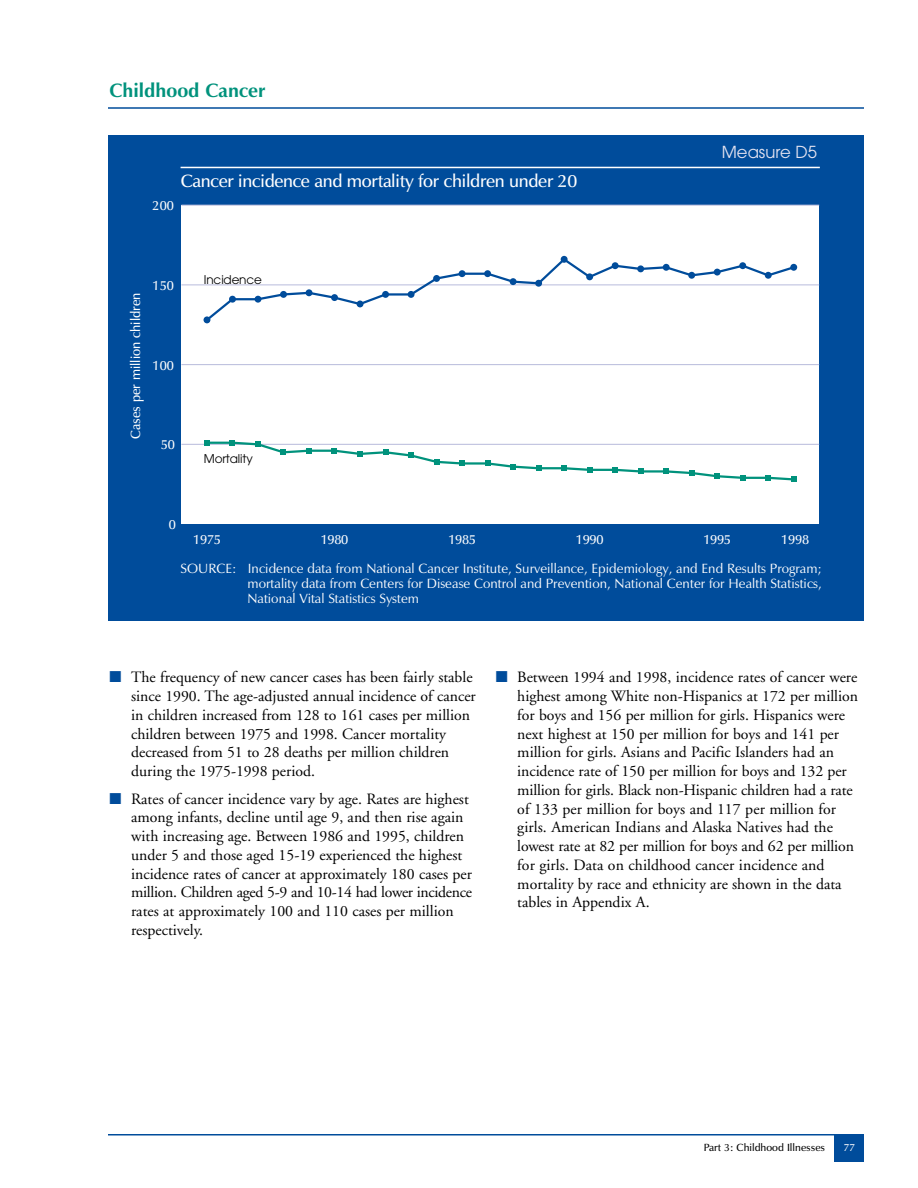
<style>
.page{position:relative;width:918px;height:1188px;background:#fff}
.page>*{position:absolute;margin:0;border:0;box-sizing:border-box;transform-origin:0 0}
.t1{font:700 19.5px "Zapf Humanist 601 BT";color:#00927c}
.t2{font:600 18px "Zapf Humanist 601 BT";letter-spacing:-.015em;color:#fff}
.t3{font:16.5px "Avant Garde";color:#e4e3f1}
.t4{font:15.75px/18.8px "Adobe Garamond";color:#000}
.t5{font:13.5px/15px "Zapf Humanist 601 BT";color:#fff;text-align:justify}
.t6{font:600 13.5px "Zapf Humanist 601 BT";color:#fff;scale:.96 1}
.t7{font:12px "Avant Garde";letter-spacing:-.015em;color:#000}
.t8{font:600 10.5px "Zapf Humanist 601 BT";color:#000}
.t9{font:600 10.5px "Zapf Humanist 601 BT";color:#fff}
.s1{color:#004c9b}
</style>
<div class="page">
<hr style="left:108px;top:1134px;width:756px;height:2px;background:#004c9b">
<div style="left:835px;top:1135px;width:29px;height:27px;background:#004c9b"></div>
<hr style="left:108px;top:107px;width:756px;height:2px;background:#004c9b">
<div style="left:108px;top:135px;width:756px;height:486px;background:#004c9b"></div>
<div style="left:181px;top:205px;width:638px;height:319px;background:#fff"></div>
<hr style="left:181px;top:444px;width:638px;height:1px;background:#bbbedd">
<hr style="left:181px;top:364px;width:638px;height:1px;background:#bbbedd">
<hr style="left:181px;top:284px;width:638px;height:1px;background:#bbbedd">
<hr style="left:181px;top:205px;width:638px;height:1px;background:#bbbedd">
<svg style="left:204px;top:256px;width:593px;height:67px"></svg>
<div style="left:204px;top:316px;width:6px;height:7px;background:#004c9b;border-radius:50%"></div>
<div style="left:229px;top:296px;width:7px;height:7px;background:#004c9b;border-radius:50%"></div>
<div style="left:255px;top:296px;width:6px;height:7px;background:#004c9b;border-radius:50%"></div>
<div style="left:280px;top:291px;width:7px;height:7px;background:#004c9b;border-radius:50%"></div>
<div style="left:306px;top:289px;width:6px;height:7px;background:#004c9b;border-radius:50%"></div>
<div style="left:331px;top:294px;width:7px;height:7px;background:#004c9b;border-radius:50%"></div>
<div style="left:357px;top:301px;width:7px;height:6px;background:#004c9b;border-radius:50%"></div>
<div style="left:382px;top:291px;width:7px;height:7px;background:#004c9b;border-radius:50%"></div>
<div style="left:408px;top:291px;width:7px;height:7px;background:#004c9b;border-radius:50%"></div>
<div style="left:433px;top:275px;width:7px;height:7px;background:#004c9b;border-radius:50%"></div>
<div style="left:459px;top:270px;width:7px;height:7px;background:#004c9b;border-radius:50%"></div>
<div style="left:484px;top:270px;width:7px;height:7px;background:#004c9b;border-radius:50%"></div>
<div style="left:510px;top:278px;width:7px;height:7px;background:#004c9b;border-radius:50%"></div>
<div style="left:535px;top:280px;width:7px;height:7px;background:#004c9b;border-radius:50%"></div>
<div style="left:561px;top:256px;width:7px;height:7px;background:#004c9b;border-radius:50%"></div>
<div style="left:586px;top:273px;width:7px;height:7px;background:#004c9b;border-radius:50%"></div>
<div style="left:612px;top:262px;width:7px;height:7px;background:#004c9b;border-radius:50%"></div>
<div style="left:637px;top:265px;width:7px;height:7px;background:#004c9b;border-radius:50%"></div>
<div style="left:663px;top:264px;width:7px;height:7px;background:#004c9b;border-radius:50%"></div>
<div style="left:688px;top:272px;width:7px;height:7px;background:#004c9b;border-radius:50%"></div>
<div style="left:714px;top:269px;width:7px;height:7px;background:#004c9b;border-radius:50%"></div>
<div style="left:739px;top:262px;width:7px;height:7px;background:#004c9b;border-radius:50%"></div>
<div style="left:765px;top:272px;width:7px;height:7px;background:#004c9b;border-radius:50%"></div>
<div style="left:790px;top:264px;width:7px;height:7px;background:#004c9b;border-radius:50%"></div>
<svg style="left:204px;top:440px;width:593px;height:42px"></svg>
<hr style="left:181px;top:167px;width:638px;height:1px;background:#fff">
<p class="t1" style="left:110px;top:83px;width:158px">Childhood Cancer</p>
<p class="t6" style="left:153px;top:200px;width:24px">200</p>
<p class="t2" style="left:181px;top:174px;width:398px">Cancer incidence and mortality for children under 20</p>
<p class="t6" style="left:130px;top:439px;width:154px;rotate:-90deg">Cases per million children</p>
<p class="t6" style="left:153px;top:280px;width:24px">150</p>
<p class="t6" style="left:153px;top:360px;width:24px">100</p>
<p class="t6" style="left:161px;top:440px;width:16px">50</p>
<p class="t6" style="left:169px;top:519px;width:9px">0</p>
<p class="t7" style="left:204px;top:275px;width:60px">Incidence</p>
<p class="t7" style="left:204px;top:454px;width:50px">Mortality</p>
<p class="t3" style="left:722px;top:146px;width:97px">Measure D5</p>
<p class="t6" style="left:781px;top:534px;width:31px">1998</p>
<p class="t5" style="left:247px;top:562px;width:576px;text-indent:-67px">SOURCE: Incidence data from National Cancer Institute, Surveillance, Epidemiology, and End Results Program; mortality data from Centers for Disease Control and Prevention, National Center for Health Statistics, National Vital Statistics System</p>
<p class="t6" style="left:193px;top:534px;width:30px">1975</p>
<p class="t6" style="left:321px;top:534px;width:30px">1980</p>
<p class="t6" style="left:448px;top:534px;width:30px">1985</p>
<p class="t6" style="left:576px;top:534px;width:30px">1990</p>
<p class="t6" style="left:703px;top:534px;width:30px">1995</p>
<p class="t4" style="left:131px;top:670px;width:346px;text-indent:-22px"><span class="s1">■</span> The frequency of new cancer cases has been fairly stable since 1990. The age-adjusted annual incidence of cancer in children increased from 128 to 161 cases per million children between 1975 and 1998. Cancer mortality decreased from 51 to 28 deaths per million children during the 1975-1998 period.</p>
<p class="t4" style="left:131px;top:791px;width:342px;text-indent:-22px"><span class="s1">■</span> Rates of cancer incidence vary by age. Rates are highest among infants, decline until age 9, and then rise again with increasing age. Between 1986 and 1995, children under 5 and those aged 15-19 experienced the highest incidence rates of cancer at approximately 180 cases per million. Children aged 5-9 and 10-14 had lower incidence rates at approximately 100 and 110 cases per million respectively.</p>
<p class="t4" style="left:517px;top:670px;width:342px;text-indent:-22px"><span class="s1">■</span> Between 1994 and 1998, incidence rates of cancer were highest among White non-Hispanics at 172 per million for boys and 156 per million for girls. Hispanics were next highest at 150 per million for boys and 141 per million for girls. Asians and Pacific Islanders had an incidence rate of 150 per million for boys and 132 per million for girls. Black non-Hispanic children had a rate of 133 per million for boys and 117 per million for girls. American Indians and Alaska Natives had the lowest rate at 82 per million for boys and 62 per million for girls. Data on childhood cancer incidence and mortality by race and ethnicity are shown in the data tables in Appendix A.</p>
<p class="t8" style="left:704px;top:1143px;width:123px">Part 3: Childhood Illnesses</p>
<p class="t9" style="left:844px;top:1143px;width:13px">77</p>
</div>
